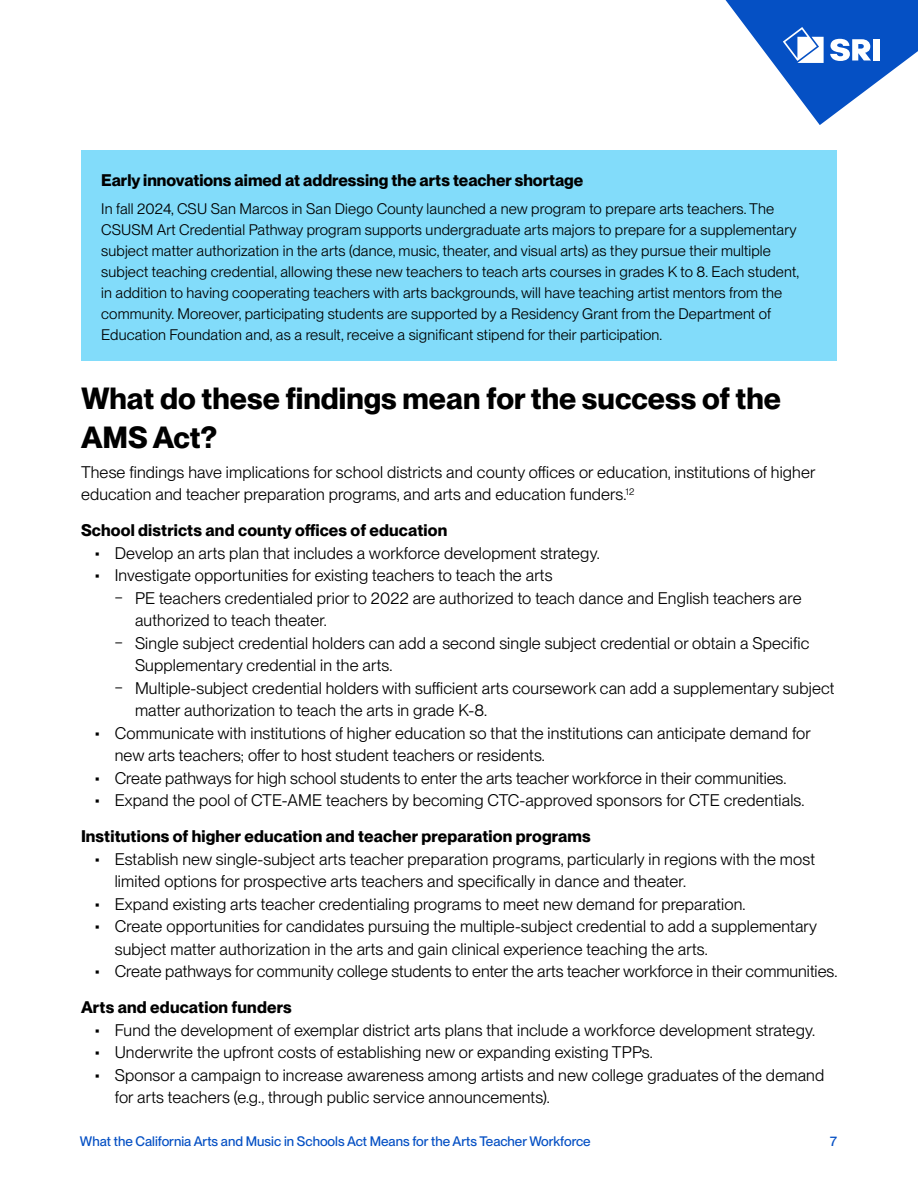
<style>
.page{position:relative;width:918px;height:1188px;background:#fff}
.page>*{position:absolute;margin:0;border:0;box-sizing:border-box;transform-origin:0 0}
.Heading_1{font:700 30px/39px "PP Neue Montreal";color:#000}
.Body{font:16.5px/22.5px "PP Neue Montreal";letter-spacing:.01em;color:#000}
.Body-2{font:700 16.5px "PP Neue Montreal";letter-spacing:.01em;color:#000}
.sidebar_head{font:700 16.5px "PP Neue Montreal";color:#000}
.sidebar_text{font:15px/21px "PP Neue Montreal";letter-spacing:.01em;color:#000}
.t1{font:500 13.5px "PP Neue Montreal";color:#0550c4}
</style>
<div class="page">
<svg style="left:725px;top:0;width:193px;height:125px"></svg>
<div style="left:81px;top:150px;width:756px;height:210px;background:#82dcfa"></div>
<p class="sidebar_head" style="left:101px;top:171px;width:484px">Early innovations aimed at addressing the arts teacher shortage</p>
<p class="sidebar_text" style="left:101px;top:198px;width:699px">In fall 2024, CSU San Marcos in San Diego County launched a new program to prepare arts teachers. The CSUSM Art Credential Pathway program supports undergraduate arts majors to prepare for a supplementary subject matter authorization in the arts (dance, music, theater, and visual arts) as they pursue their multiple subject teaching credential, allowing these new teachers to teach arts courses in grades K to 8. Each student, in addition to having cooperating teachers with arts backgrounds, will have teaching artist mentors from the community. Moreover, participating students are supported by a Residency Grant from the Department of Education Foundation and, as a result, receive a significant stipend for their participation.</p>
<p class="Heading_1" style="left:81px;top:380px;width:702px">What do these findings mean for the success of the<br>AMS Act?</p>
<p class="Body" style="left:81px;top:461px;width:736px">These findings have implications for school districts and county offices or education, institutions of higher education and teacher preparation programs, and arts and education funders.<sup>12</sup></p>
<p class="Body-2" style="left:81px;top:520px;width:368px">School districts and county offices of education</p>
<p class="Body" style="left:94px;top:542px;width:507px">• Develop an arts plan that includes a workforce development strategy.</p>
<p class="Body" style="left:94px;top:564px;width:460px">• Investigate opportunities for existing teachers to teach the arts</p>
<p class="Body" style="left:135px;top:587px;width:668px;text-indent:-20px">̵ PE teachers credentialed prior to 2022 are authorized to teach dance and English teachers are authorized to teach theater.</p>
<p class="Body" style="left:135px;top:632px;width:676px;text-indent:-20px">̵ Single subject credential holders can add a second single subject credential or obtain a Specific<br>Supplementary credential in the arts.</p>
<p class="Body" style="left:135px;top:677px;width:701px;text-indent:-20px">̵ Multiple-subject credential holders with sufficient arts coursework can add a supplementary subject matter authorization to teach the arts in grade K-8.</p>
<p class="Body" style="left:115px;top:722px;width:698px;text-indent:-20px">• Communicate with institutions of higher education so that the institutions can anticipate demand for new arts teachers; offer to host student teachers or residents.</p>
<p class="Body" style="left:94px;top:767px;width:693px">• Create pathways for high school students to enter the arts teacher workforce in their communities.</p>
<p class="Body" style="left:94px;top:789px;width:712px">• Expand the pool of CTE-AME teachers by becoming CTC-approved sponsors for CTE credentials.</p>
<p class="Body-2" style="left:81px;top:826px;width:511px">Institutions of higher education and teacher preparation programs</p>
<p class="Body" style="left:115px;top:848px;width:702px;text-indent:-20px">• Establish new single-subject arts teacher preparation programs, particularly in regions with the most limited options for prospective arts teachers and specifically in dance and theater.</p>
<p class="Body" style="left:94px;top:893px;width:653px">• Expand existing arts teacher credentialing programs to meet new demand for preparation.</p>
<p class="Body" style="left:115px;top:915px;width:704px;text-indent:-20px">• Create opportunities for candidates pursuing the multiple-subject credential to add a supplementary subject matter authorization in the arts and gain clinical experience teaching the arts.</p>
<p class="Body" style="left:94px;top:960px;width:744px">• Create pathways for community college students to enter the arts teacher workforce in their communities.</p>
<p class="Body-2" style="left:81px;top:997px;width:212px">Arts and education funders</p>
<p class="Body" style="left:94px;top:1019px;width:722px">• Fund the development of exemplar district arts plans that include a workforce development strategy.</p>
<p class="Body" style="left:94px;top:1041px;width:560px">• Underwrite the upfront costs of establishing new or expanding existing TPPs.</p>
<p class="Body" style="left:115px;top:1064px;width:711px;text-indent:-20px">• Sponsor a campaign to increase awareness among artists and new college graduates of the demand for arts teachers (e.g., through public service announcements).</p>
<p class="t1" style="left:80px;top:1134px;width:512px">What the California Arts and Music in Schools Act Means for the Arts Teacher Workforce</p>
<p class="t1" style="left:830px;top:1134px;width:8px">7</p>
</div>
